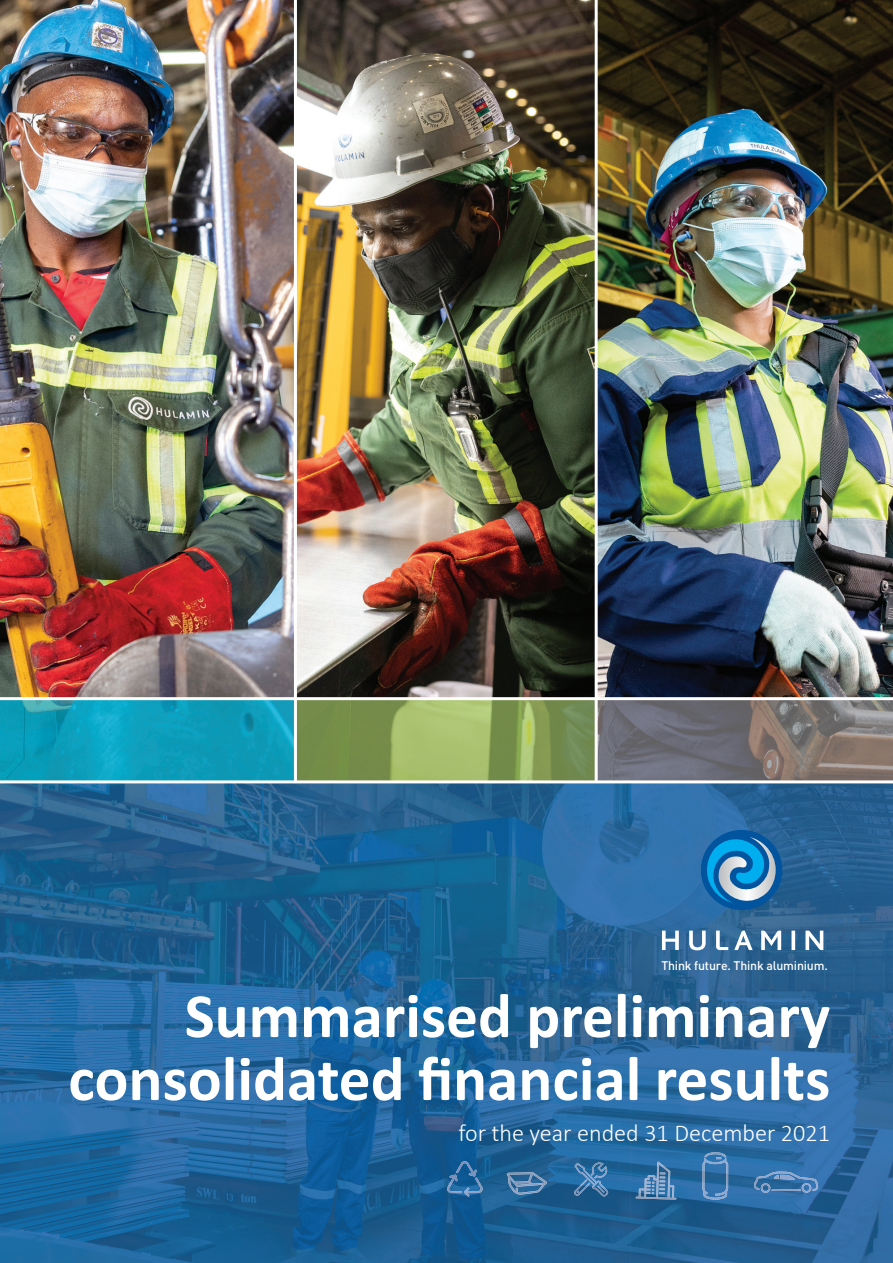
<style>
.page{position:relative;width:893px;height:1263px;background:#fff}
.page>*{position:absolute;margin:0;border:0;box-sizing:border-box;transform-origin:0 0}
.t1{font:700 63.3px/63px "Calibri";color:#fff;text-align:right}
.t2{font:300 24.3px "Calibri";color:#fff}
.t3{font:500 12.3px "DIN";letter-spacing:-.015em;color:#fff}
</style>
<div class="page">
<img style="left:598px;top:0;width:295px;height:697px">
<img style="left:0;top:0;width:595px;height:697px">
<img style="left:0;top:700px;width:893px;height:80px">
<svg style="left:0;top:783px;width:893px;height:480px;background:#236499"></svg>
<svg style="left:662px;top:930px;width:161px;height:20px"></svg>
<svg style="left:697px;top:826px;width:89px;height:88px;background:#317eb4"></svg>
<hr style="left:294px;top:0;width:3px;height:780px;background:#fff">
<hr style="left:595px;top:0;width:3px;height:780px;background:#fff">
<img style="left:754px;top:1171px;width:64px;height:20px">
<img style="left:779px;top:1189px;width:22px;height:2px">
<svg style="left:802px;top:1183px;width:9px;height:10px"></svg>
<svg style="left:761px;top:1175px;width:18px;height:18px"></svg>
<img style="left:780px;top:1175px;width:15px;height:5px">
<img style="left:464px;top:1177px;width:19px;height:16px">
<img style="left:447px;top:1174px;width:15px;height:19px">
<img style="left:456px;top:1161px;width:18px;height:15px">
<svg style="left:464px;top:1187px;width:5px;height:9px"></svg>
<svg style="left:469px;top:1170px;width:8px;height:6px"></svg>
<svg style="left:449px;top:1174px;width:9px;height:7px"></svg>
<img style="left:702px;top:1152px;width:26px;height:47px">
<img style="left:656px;top:1162px;width:14px;height:10px">
<img style="left:636px;top:1196px;width:40px;height:3px">
<svg style="left:639px;top:1172px;width:35px;height:27px"></svg>
<img style="left:668px;top:1185px;width:6px;height:14px">
<img style="left:574px;top:1162px;width:34px;height:34px">
<img style="left:507px;top:1172px;width:40px;height:22px">
<p class="t3" style="left:661px;top:958px;width:168px">Think future. Think aluminium.</p>
<p class="t1" style="left:68px;top:981px;width:764px">Summarised preliminary consolidated financial results</p>
<p class="t2" style="left:458px;top:1118px;width:373px">for the year ended 31 December 2021</p>
</div>
